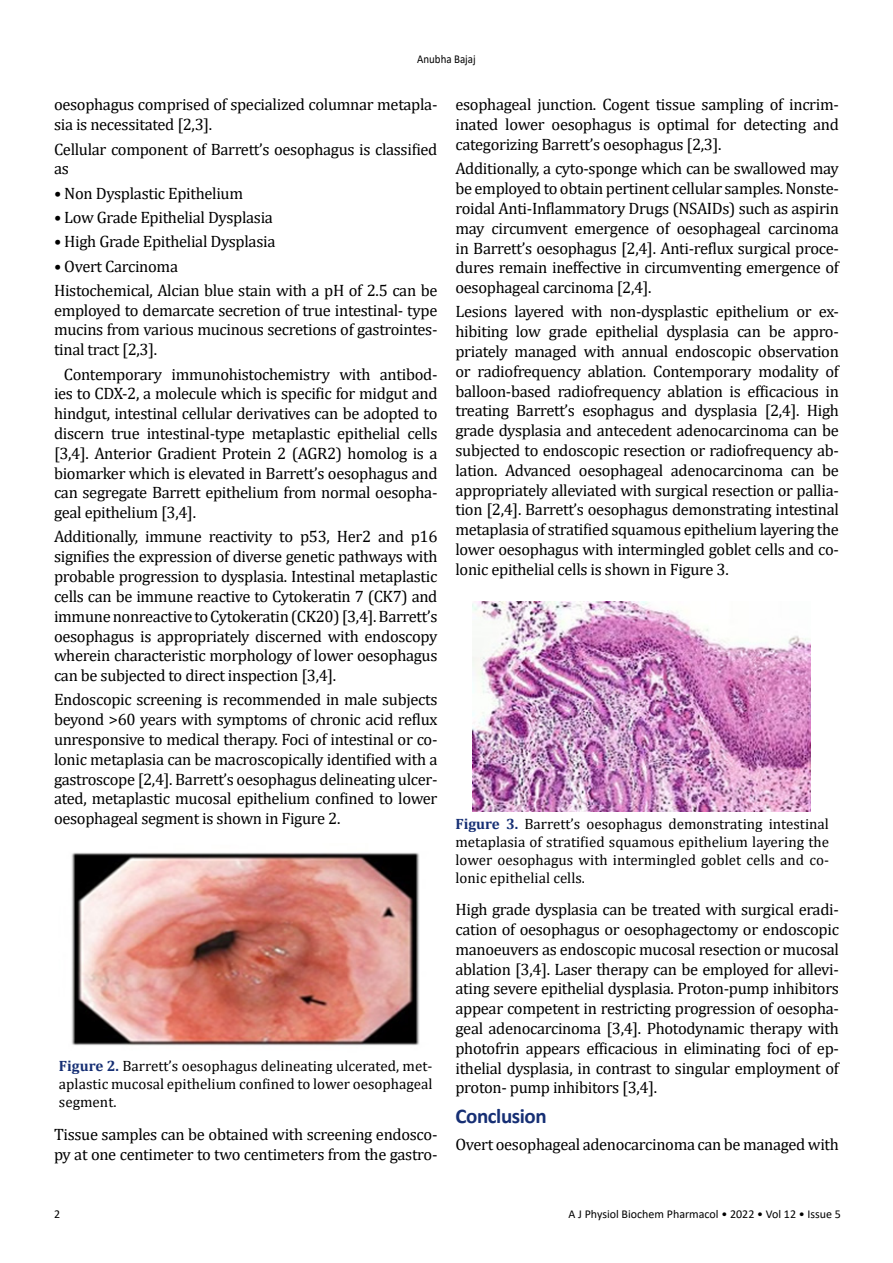
<style>
.page{position:relative;width:893px;height:1263px;background:#fff}
.page>*{position:absolute;margin:0;border:0;box-sizing:border-box;transform-origin:0 0}
.t1{font:700 21px "Calibri";letter-spacing:-.02em;color:#162f74}
.t2{font:16.5px/19.8px "Cambria";letter-spacing:-.02em;color:#000;text-align:justify}
.t3{font:15px/18px "Cambria";color:#000;text-align:justify}
.t4{font:12px "Calibri";color:#000}
.t5{font:12px "Calibri";color:#000;scale:.91 1}
.s1{font-weight:700;color:#162f74}
</style>
<div class="page">
<img style="left:71px;top:852px;width:349px;height:194px">
<img style="left:472px;top:601px;width:338px;height:210px">
<p class="t5" style="left:417px;top:51px;width:66px">Anubha Bajaj</p>
<p class="t2" style="left:54px;top:95px;width:385px">oesophagus comprised of specialized columnar metapla&shy;sia is necessitated [2,3].</p>
<p class="t2" style="left:54px;top:139px;width:385px">Cellular component of Barrett’s oesophagus is classified as</p>
<p class="t2" style="left:54px;top:183px;width:191px">• Non Dysplastic Epithelium</p>
<p class="t2" style="left:54px;top:207px;width:220px">• Low Grade Epithelial Dysplasia</p>
<p class="t2" style="left:54px;top:232px;width:223px">• High Grade Epithelial Dysplasia</p>
<p class="t2" style="left:54px;top:256px;width:126px">• Overt Carcinoma</p>
<p class="t2" style="left:54px;top:280px;width:385px">Histochemical, Alcian blue stain with a pH of 2.5 can be employed to demarcate secretion of true intestinal- type mucins from various mucinous secretions of gastrointes&shy;tinal tract [2,3].</p>
<p class="t2" style="left:54px;top:364px;width:385px;text-indent:10px">Contemporary immunohistochemistry with antibod&shy;ies to CDX-2, a molecule which is specific for midgut and hindgut, intestinal cellular derivatives can be adopted to discern true intestinal-type metaplastic epithelial cells [3,4]. Anterior Gradient Protein 2 (AGR2) homolog is a biomarker which is elevated in Barrett’s oesophagus and can segregate Barrett epithelium from normal oesopha&shy;geal epithelium [3,4].</p>
<p class="t2" style="left:54px;top:527px;width:385px">Additionally, immune reactivity to p53, Her2 and p16 signifies the expression of diverse genetic pathways with probable progression to dysplasia. Intestinal metaplastic cells can be immune reactive to Cytokeratin 7 (CK7) and immune nonreactive to Cytokeratin (CK20) [3,4]. Barrett’s oesophagus is appropriately discerned with endoscopy wherein characteristic morphology of lower oesophagus can be subjected to direct inspection [3,4].</p>
<p class="t2" style="left:54px;top:690px;width:385px">Endoscopic screening is recommended in male subjects beyond &gt;60 years with symptoms of chronic acid reflux unresponsive to medical therapy. Foci of intestinal or co&shy;lonic metaplasia can be macroscopically identified with a gastroscope [2,4]. Barrett’s oesophagus delineating ulcer&shy;ated, metaplastic mucosal epithelium confined to lower oesophageal segment is shown in Figure 2.</p>
<p class="t3" style="left:59px;top:1057px;width:375px"><span class="s1">Figure 2.</span> Barrett’s oesophagus delineating ulcerated, met&shy;aplastic mucosal epithelium confined to lower oesophageal segment.</p>
<p class="t2" style="left:54px;top:1124px;width:385px">Tissue samples can be obtained with screening endosco&shy;py at one centimeter to two centimeters from the gastro-</p>
<p class="t2" style="left:455px;top:95px;width:385px">esophageal junction. Cogent tissue sampling of incrim&shy;inated lower oesophagus is optimal for detecting and categorizing Barrett’s oesophagus [2,3].</p>
<p class="t2" style="left:455px;top:159px;width:385px">Additionally, a cyto-sponge which can be swallowed may be employed to obtain pertinent cellular samples. Nonste&shy;roidal Anti-Inflammatory Drugs (NSAIDs) such as aspirin may circumvent emergence of oesophageal carcinoma in Barrett’s oesophagus [2,4]. Anti-reflux surgical proce&shy;dures remain ineffective in circumventing emergence of oesophageal carcinoma [2,4].</p>
<p class="t2" style="left:455px;top:302px;width:385px">Lesions layered with non-dysplastic epithelium or ex&shy;hibiting low grade epithelial dysplasia can be appro&shy;priately managed with annual endoscopic observation or radiofrequency ablation. Contemporary modality of balloon-based radiofrequency ablation is efficacious in treating Barrett’s esophagus and dysplasia [2,4]. High grade dysplasia and antecedent adenocarcinoma can be subjected to endoscopic resection or radiofrequency ab&shy;lation. Advanced oesophageal adenocarcinoma can be appropriately alleviated with surgical resection or pallia&shy;tion [2,4]. Barrett’s oesophagus demonstrating intestinal metaplasia of stratified squamous epithelium layering the lower oesophagus with intermingled goblet cells and co&shy;lonic epithelial cells is shown in Figure 3.</p>
<p class="t3" style="left:455px;top:815px;width:375px"><span class="s1">Figure 3.</span> Barrett’s oesophagus demonstrating intestinal metaplasia of stratified squamous epithelium layering the lower oesophagus with intermingled goblet cells and co&shy;lonic epithelial cells.</p>
<p class="t2" style="left:455px;top:899px;width:385px">High grade dysplasia can be treated with surgical eradi&shy;cation of oesophagus or oesophagectomy or endoscopic manoeuvers as endoscopic mucosal resection or mucosal ablation [3,4]. Laser therapy can be employed for allevi&shy;ating severe epithelial dysplasia. Proton-pump inhibitors appear competent in restricting progression of oesopha&shy;geal adenocarcinoma [3,4]. Photodynamic therapy with photofrin appears efficacious in eliminating foci of ep&shy;ithelial dysplasia, in contrast to singular employment of proton- pump inhibitors [3,4].</p>
<p class="t1" style="left:455px;top:1101px;width:93px">Conclusion</p>
<p class="t2" style="left:455px;top:1135px;width:385px">Overt oesophageal adenocarcinoma can be managed with</p>
<p class="t4" style="left:54px;top:1206px;width:8px">2</p>
<p class="t4" style="left:569px;top:1206px;width:274px">A J Physiol Biochem Pharmacol • 2022 • Vol 12 • Issue 5</p>
</div>
